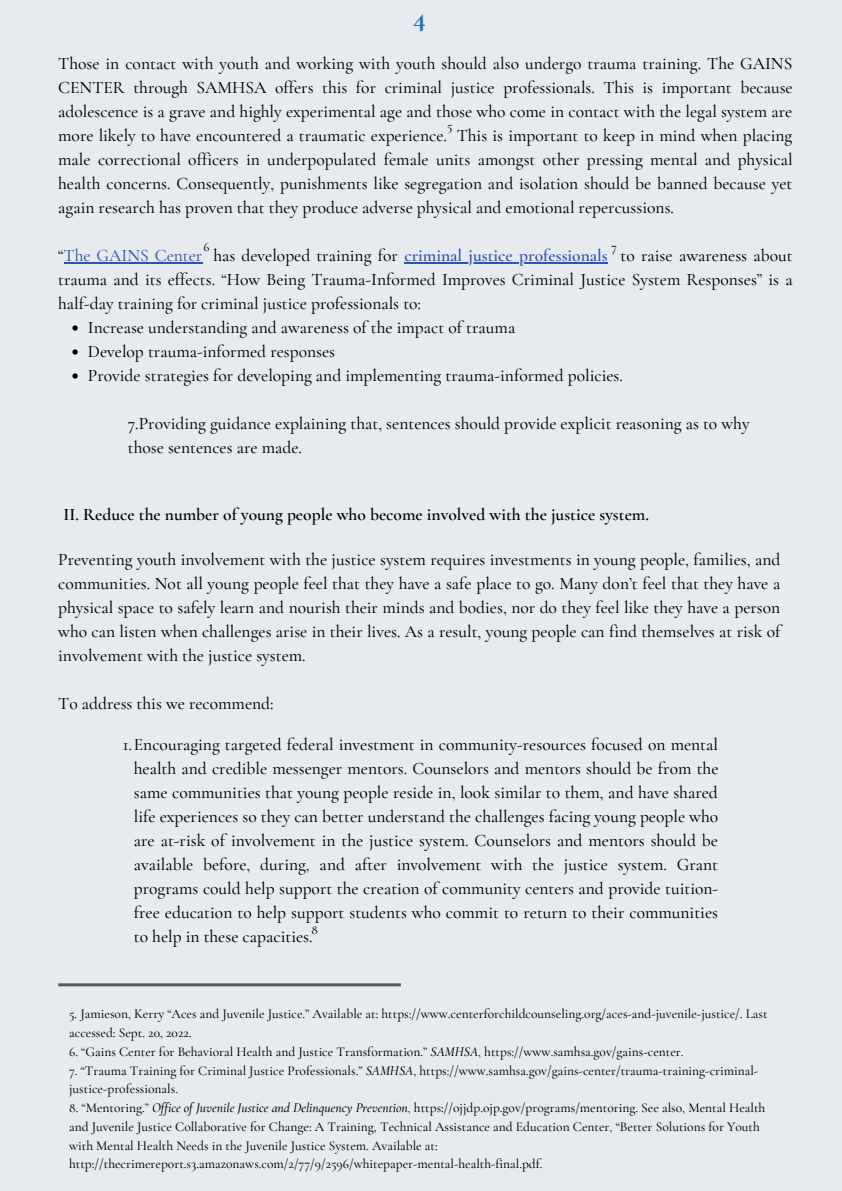
<style>
.page{position:relative;width:842px;height:1191px;background:#fff}
.page>*{position:absolute;margin:0;border:0;box-sizing:border-box;transform-origin:0 0}
.t1{font:700 29px "Cormorant Garamond";color:#1775b5}
.t2{font:500 17.5px/24px "Cormorant Garamond";color:#000;text-align:justify}
.t3{font:600 17.5px "Cormorant Garamond";color:#000}
.t4{font:500 13.5px/18.7px "Cormorant Garamond";color:#000}
.t5{font:500 13px "Cormorant Garamond";color:#000}
.s1{color:#2d52b9}
.s2{font-weight:600;color:#2d52b9}
.s3{font-style:italic}
</style>
<div class="page">
<div style="left:0;top:0;width:842px;height:1190px;background:#e7ebef"></div>
<svg style="left:72px;top:325px;width:6px;height:5px"></svg>
<svg style="left:72px;top:349px;width:6px;height:5px"></svg>
<svg style="left:72px;top:373px;width:6px;height:5px"></svg>
<hr style="left:64px;top:262px;width:138px;height:2px;background:#2d52b9">
<hr style="left:404px;top:262px;width:204px;height:2px;background:#2d52b9">
<hr style="left:58px;top:983px;width:343px;height:3px;background:#585858">
<h1 class="t1" style="left:413px;top:0;width:15px">4</h1>
<p class="t2" style="left:58px;top:51px;width:736px">Those in contact with youth and working with youth should also undergo trauma training. The GAINS CENTER through SAMHSA offers this for criminal justice professionals. This is important because adolescence is a grave and highly experimental age and those who come in contact with the legal system are more likely to have encountered a traumatic experience. This is important to keep in mind when placing male correctional officers in underpopulated female units amongst other pressing mental and physical health concerns. Consequently, punishments like segregation and isolation should be banned because yet again research has proven that they produce adverse physical and emotional repercussions.</p>
<p class="t2" style="left:58px;top:243px;width:736px">“<span class="s1">The GAINS Center</span> has developed training for <span class="s2">criminal justice professionals</span> to raise awareness about trauma and its effects. “How Being Trauma-Informed Improves Criminal Justice System Responses” is a half-day training for criminal justice professionals to:</p>
<p class="t5" style="left:447px;top:118px;width:7px">5</p>
<p class="t5" style="left:204px;top:239px;width:8px">6</p>
<p class="t5" style="left:611px;top:239px;width:7px">7</p>
<p class="t2" style="left:88px;top:315px;width:536px;text-align:left">Increase understanding and awareness of the impact of trauma<br>Develop trauma-informed responses<br>Provide strategies for developing and implementing trauma-informed policies.</p>
<p class="t2" style="left:128px;top:411px;width:623px">7.Providing guidance explaining that, sentences should provide explicit reasoning as to why those sentences are made.</p>
<p class="t3" style="left:64px;top:504px;width:587px">II. Reduce the number of young people who become involved with the justice system.</p>
<p class="t2" style="left:58px;top:547px;width:724px">Preventing youth involvement with the justice system requires investments in young people, families, and communities. Not all young people feel that they have a safe place to go. Many don’t feel that they have a physical space to safely learn and nourish their minds and bodies, nor do they feel like they have a person who can listen when challenges arise in their lives. As a result, young people can find themselves at risk of involvement with the justice system.</p>
<p class="t2" style="left:58px;top:691px;width:217px">To address this we recommend:</p>
<p class="t2" style="left:134px;top:732px;width:586px;text-indent:-11px">1.Encouraging targeted federal investment in community-resources focused on mental health and credible messenger mentors. Counselors and mentors should be from the same communities that young people reside in, look similar to them, and have shared life experiences so they can better understand the challenges facing young people who are at-risk of involvement in the justice system. Counselors and mentors should be available before, during, and after involvement with the justice system. Grant programs could help support the creation of community centers and provide tuition&shy;free education to help support students who commit to return to their communities to help in these capacities.</p>
<p class="t5" style="left:311px;top:921px;width:8px">8</p>
<p class="t4" style="left:69px;top:1004px;width:700px">5. Jamieson, Kerry “Aces and Juvenile Justice.” Available at: https://www.centerforchildcounseling.org/aces-and-juvenile-justice/. Last accessed: Sept. 20, 2022.</p>
<p class="t4" style="left:69px;top:1041px;width:616px">6. “Gains Center for Behavioral Health and Justice Transformation.” <span class="s3">SAMHSA</span>, https://www.samhsa.gov/gains-center.</p>
<p class="t4" style="left:69px;top:1060px;width:691px">7. “Trauma Training for Criminal Justice Professionals.” <span class="s3">SAMHSA</span>, https://www.samhsa.gov/gains-center/trauma-training-criminal&shy;justice-professionals.</p>
<p class="t4" style="left:69px;top:1098px;width:698px">8. “Mentoring.” <span class="s3">Office of Juvenile Justice and Delinquency Prevention</span>, https://ojjdp.ojp.gov/programs/mentoring. See also, Mental Health and Juvenile Justice Collaborative for Change: A Training, Technical Assistance and Education Center, “Better Solutions for Youth with Mental Health Needs in the Juvenile Justice System. Available at: http://thecrimereport.s3.amazonaws.com/2/77/9/2596/whitepaper-mental-health-final.pdf.</p>
</div>
